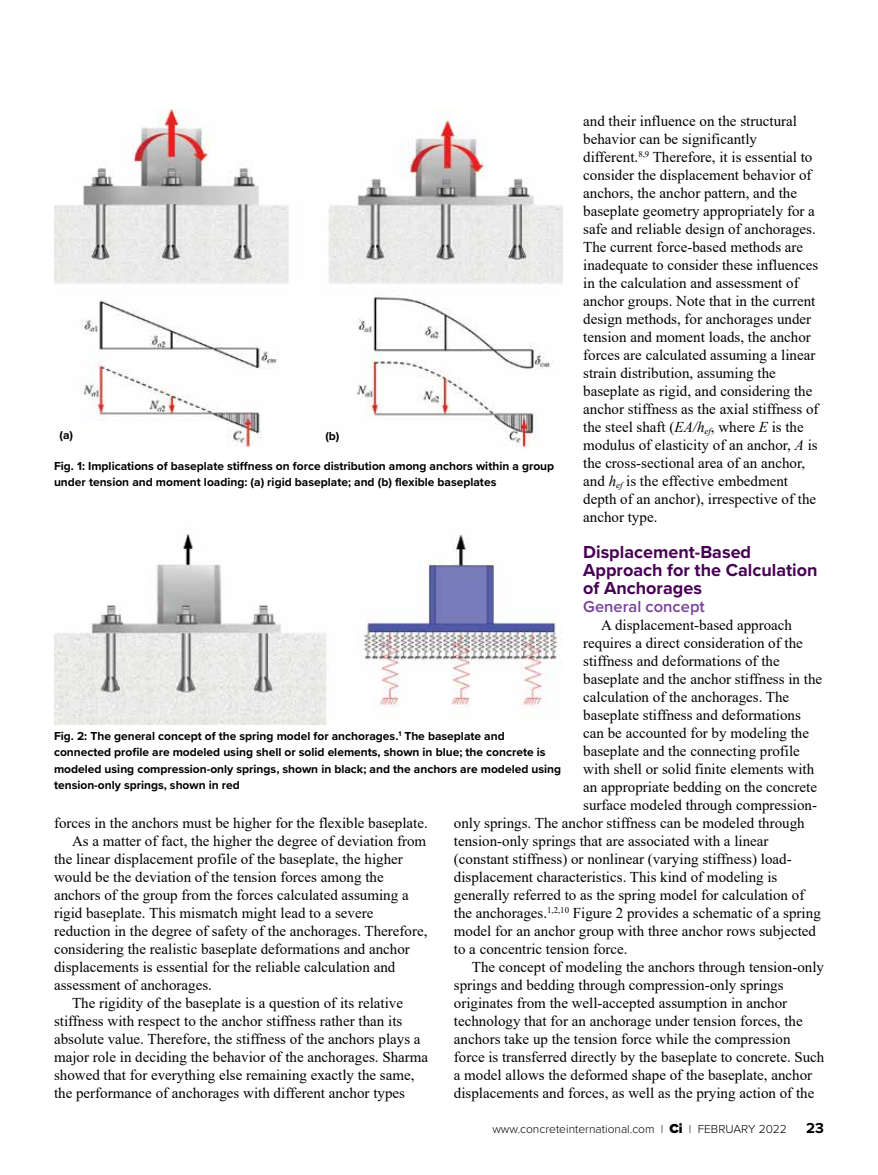
<style>
.page{position:relative;width:878px;height:1175px;background:#fff}
.page>*{position:absolute;margin:0;border:0;box-sizing:border-box;transform-origin:0 0}
.t1{font:700 18px/18px "Proxima Nova";color:#470053}
.t2{font:600 16.5px "Proxima Nova";color:#794199}
.t3{font:15px/18px "Times New Roman";color:#000}
.t4{font:700 15px "Proxima Nova";color:#000}
.t5{font:700 12px/16.5px "Proxima Nova";color:#000}
.t6{font:300 12px "Proxima Nova";color:#000}
.s1{font-style:italic}
.s2{font-weight:900;font-size:13.5px}
</style>
<div class="page">
<img style="left:54px;top:110px;width:508px;height:339px">
<div style="left:54px;top:421px;width:30px;height:28px;background:#fff"></div>
<div style="left:320px;top:423px;width:29px;height:27px;background:#fff"></div>
<img style="left:54px;top:533px;width:508px;height:191px">
<p class="t3" style="left:583px;top:111px;width:237px">and their influence on the structural behavior can be significantly different.<sup>8,9</sup> Therefore, it is essential to consider the displacement behavior of anchors, the anchor pattern, and the baseplate geometry appropriately for a safe and reliable design of anchorages.<br>The current force-based methods are inadequate to consider these influences in the calculation and assessment of anchor groups. Note that in the current design methods, for anchorages under tension and moment loads, the anchor forces are calculated assuming a linear strain distribution, assuming the baseplate as rigid, and considering the anchor stiffness as the axial stiffness of the steel shaft (<span class="s1">EA/h</span><sub>ef</sub>, where <span class="s1">E</span> is the modulus of elasticity of an anchor, <span class="s1">A</span> is the cross-sectional area of an anchor, and <span class="s1">h</span><sub>ef</sub> is the effective embedment depth of an anchor), irrespective of the anchor type.</p>
<p class="t1" style="left:583px;top:543px;width:236px">Displacement-Based<br>Approach for the Calculation of Anchorages</p>
<p class="t2" style="left:583px;top:594px;width:123px">General concept</p>
<p class="t3" style="left:601px;top:615px;width:192px">A displacement-based approach</p>
<p class="t3" style="left:583px;top:633px;width:221px">requires a direct consideration of the</p>
<p class="t3" style="left:583px;top:651px;width:198px">stiffness and deformations of the</p>
<p class="t3" style="left:583px;top:669px;width:240px">baseplate and the anchor stiffness in the</p>
<p class="t3" style="left:583px;top:687px;width:207px">calculation of the anchorages. The</p>
<p class="t3" style="left:583px;top:705px;width:219px">baseplate stiffness and deformations</p>
<p class="t3" style="left:583px;top:723px;width:227px">can be accounted for by modeling the</p>
<p class="t3" style="left:583px;top:741px;width:218px">baseplate and the connecting profile</p>
<p class="t3" style="left:583px;top:759px;width:232px">with shell or solid finite elements with</p>
<p class="t3" style="left:583px;top:777px;width:235px">an appropriate bedding on the concrete</p>
<p class="t3" style="left:583px;top:795px;width:235px">surface modeled through compression-</p>
<p class="t3" style="left:454px;top:813px;width:352px">only springs. The anchor stiffness can be modeled through</p>
<p class="t3" style="left:454px;top:831px;width:316px">tension-only springs that are associated with a linear</p>
<p class="t3" style="left:454px;top:849px;width:339px">(constant stiffness) or nonlinear (varying stiffness) load-</p>
<p class="t3" style="left:454px;top:867px;width:325px">displacement characteristics. This kind of modeling is</p>
<p class="t3" style="left:454px;top:885px;width:352px">generally referred to as the spring model for calculation of</p>
<p class="t3" style="left:454px;top:903px;width:368px">the anchorages.<sup>1,2,10</sup> Figure 2 provides a schematic of a spring</p>
<p class="t3" style="left:454px;top:921px;width:363px">model for an anchor group with three anchor rows subjected</p>
<p class="t3" style="left:454px;top:939px;width:175px">to a concentric tension force.</p>
<p class="t3" style="left:472px;top:957px;width:354px">The concept of modeling the anchors through tension-only</p>
<p class="t3" style="left:454px;top:975px;width:331px">springs and bedding through compression-only springs</p>
<p class="t3" style="left:454px;top:993px;width:335px">originates from the well-accepted assumption in anchor</p>
<p class="t3" style="left:454px;top:1011px;width:350px">technology that for an anchorage under tension forces, the</p>
<p class="t3" style="left:454px;top:1029px;width:338px">anchors take up the tension force while the compression</p>
<p class="t3" style="left:454px;top:1047px;width:372px">force is transferred directly by the baseplate to concrete. Such</p>
<p class="t3" style="left:454px;top:1065px;width:360px">a model allows the deformed shape of the baseplate, anchor</p>
<p class="t3" style="left:454px;top:1083px;width:362px">displacements and forces, as well as the prying action of the</p>
<p class="t5" style="left:60px;top:426px;width:15px">(a)</p>
<p class="t5" style="left:325px;top:428px;width:16px">(b)</p>
<p class="t5" style="left:54px;top:457px;width:501px">Fig. 1: Implications of baseplate stiffness on force distribution among anchors within a group under tension and moment loading: (a) rigid baseplate; and (b) flexible baseplates</p>
<p class="t5" style="left:54px;top:727px;width:508px">Fig. 2: The general concept of the spring model for anchorages.<sup>1</sup> The baseplate and connected profile are modeled using shell or solid elements, shown in blue; the concrete is modeled using compression-only springs, shown in black; and the anchors are modeled using tension-only springs, shown in red</p>
<p class="t3" style="left:54px;top:813px;width:375px">forces in the anchors must be higher for the flexible baseplate.</p>
<p class="t3" style="left:72px;top:831px;width:356px">As a matter of fact, the higher the degree of deviation from</p>
<p class="t3" style="left:54px;top:849px;width:350px">the linear displacement profile of the baseplate, the higher</p>
<p class="t3" style="left:54px;top:867px;width:331px">would be the deviation of the tension forces among the</p>
<p class="t3" style="left:54px;top:885px;width:356px">anchors of the group from the forces calculated assuming a</p>
<p class="t3" style="left:54px;top:903px;width:321px">rigid baseplate. This mismatch might lead to a severe</p>
<p class="t3" style="left:54px;top:921px;width:375px">reduction in the degree of safety of the anchorages. Therefore,</p>
<p class="t3" style="left:54px;top:939px;width:357px">considering the realistic baseplate deformations and anchor</p>
<p class="t3" style="left:54px;top:957px;width:343px">displacements is essential for the reliable calculation and</p>
<p class="t3" style="left:54px;top:975px;width:159px">assessment of anchorages.</p>
<p class="t3" style="left:72px;top:993px;width:332px">The rigidity of the baseplate is a question of its relative</p>
<p class="t3" style="left:54px;top:1011px;width:350px">stiffness with respect to the anchor stiffness rather than its</p>
<p class="t3" style="left:54px;top:1029px;width:368px">absolute value. Therefore, the stiffness of the anchors plays a</p>
<p class="t3" style="left:54px;top:1047px;width:376px">major role in deciding the behavior of the anchorages. Sharma</p>
<p class="t3" style="left:54px;top:1065px;width:362px">showed that for everything else remaining exactly the same,</p>
<p class="t3" style="left:54px;top:1083px;width:352px">the performance of anchorages with different anchor types</p>
<p class="t6" style="left:492px;top:1119px;width:296px">www.concreteinternational.com | <span class="s2">Ci</span> | FEBRUARY 2022</p>
<p class="t4" style="left:806px;top:1116px;width:19px">23</p>
</div>
